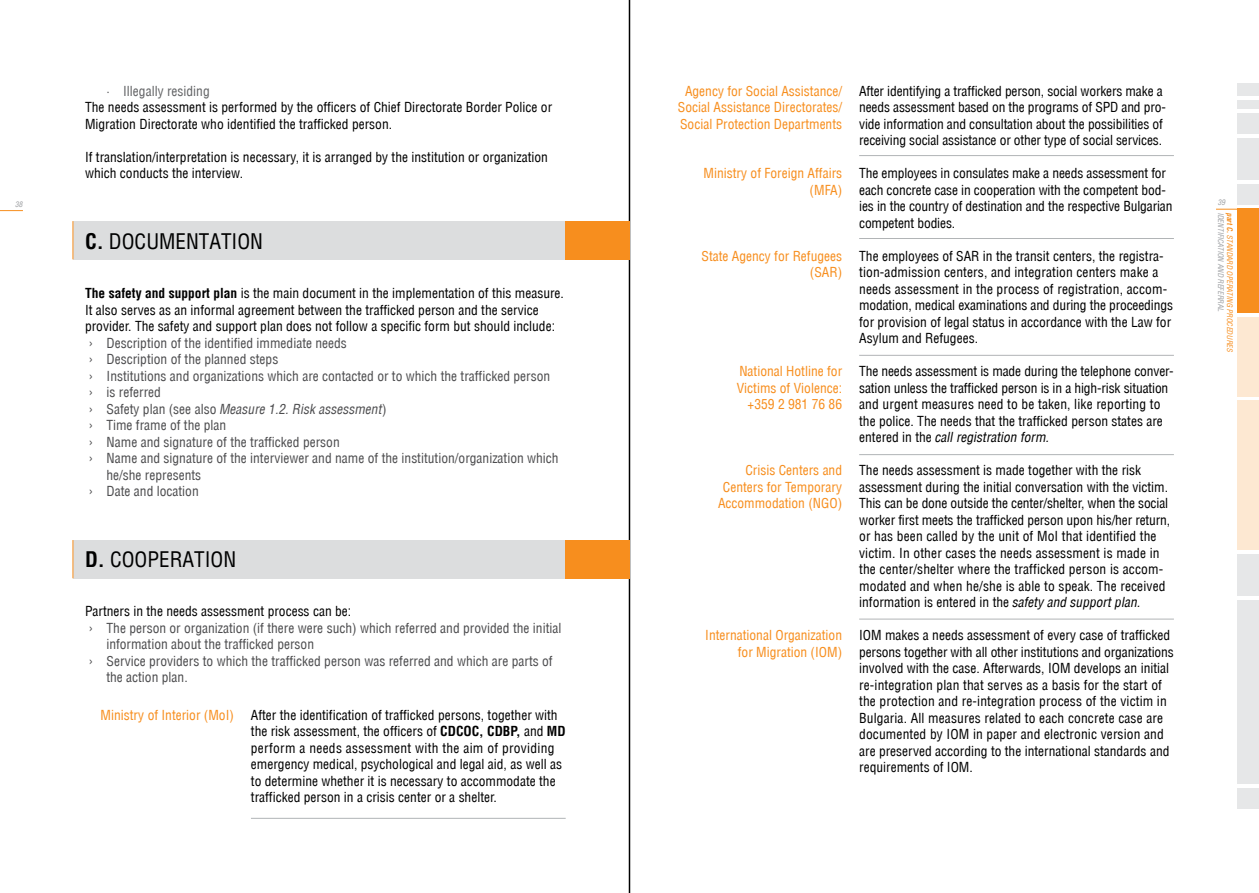
<style>
.page{position:relative;width:1259px;height:893px;background:#fff}
.page>*{position:absolute;margin:0;border:0;box-sizing:border-box;transform-origin:0 0}
.t1{font:21px "AG Letterica Condensed";color:#000}
.t2{font:13.5px/16.5px "AG Letterica Condensed";color:#000}
.t3{font:13.5px "AG Letterica Condensed";color:#4d4d4f}
.t4{font:13.5px/16.5px "AG Letterica Condensed";color:#f78e1e;text-align:right}
.t5{font:italic 13.5px "AG Letterica Condensed";color:#4d4d4f}
.t6{font:13.5px "AG Letterica Condensed";color:#636466}
.t7{font:italic 7.5px/9px "AG Letterica Condensed";color:#f78e1e}
.t8{font:italic 7.5px "AG Letterica Condensed";color:#9d9fa2}
.s1{font-style:italic}
.s2{font-weight:700}
.s3{color:#9d9fa2}
.s4{font-style:normal}
</style>
<div class="page">
<hr style="left:629px;top:0;width:1px;height:893px;background:#000">
<div style="left:1237px;top:83px;width:22px;height:13px;background:#e6e7e8"></div>
<div style="left:1237px;top:100px;width:22px;height:8px;background:#e6e7e8"></div>
<div style="left:1237px;top:113px;width:22px;height:21px;background:#e6e7e8"></div>
<div style="left:1237px;top:138px;width:22px;height:41px;background:#e6e7e8"></div>
<div style="left:1237px;top:184px;width:22px;height:20px;background:#e6e7e8"></div>
<div style="left:1237px;top:555px;width:22px;height:41px;background:#e6e7e8"></div>
<div style="left:1237px;top:788px;width:22px;height:21px;background:#e6e7e8"></div>
<div style="left:1237px;top:600px;width:22px;height:184px;background:#e6e7e8"></div>
<div style="left:1237px;top:317px;width:22px;height:79px;background:#fde8d2"></div>
<div style="left:1237px;top:400px;width:22px;height:150px;background:#fde8d2"></div>
<div style="left:73px;top:221px;width:522px;height:38px;background:#dcddde"></div>
<div style="left:565px;top:221px;width:64px;height:38px;background:#f78e1e"></div>
<hr style="left:73px;top:221px;width:1px;height:38px;background:#f78e1e">
<div style="left:73px;top:540px;width:522px;height:38px;background:#dcddde"></div>
<div style="left:565px;top:540px;width:64px;height:38px;background:#f78e1e"></div>
<hr style="left:73px;top:540px;width:1px;height:38px;background:#f78e1e">
<svg style="left:1216px;top:209px;width:21px;height:1px"></svg>
<div style="left:1237px;top:209px;width:22px;height:104px;background:#f78e1e"></div>
<svg style="left:0;top:210px;width:23px;height:1px"></svg>
<hr style="left:251px;top:818px;width:315px;height:1px;background:#b1b4b6">
<hr style="left:859px;top:155px;width:315px;height:1px;background:#b1b4b6">
<hr style="left:859px;top:238px;width:315px;height:1px;background:#b1b4b6">
<hr style="left:859px;top:355px;width:315px;height:1px;background:#b1b4b6">
<hr style="left:859px;top:454px;width:315px;height:1px;background:#b1b4b6">
<hr style="left:859px;top:619px;width:315px;height:1px;background:#b1b4b6">
<p class="t4" style="left:678px;top:82px;width:166px;text-align:center">Agency for Social Assistance/<br>Social Assistance Directorates/<br>Social Protection Departments</p>
<p class="t4" style="left:703px;top:165px;width:140px">Ministry of Foreign Affairs (MFA)</p>
<p class="t2" style="left:859px;top:83px;width:308px">After identifying a trafficked person, social workers make a needs assessment based on the programs of SPD and pro&shy;vide information and consultation about the possibilities of receiving social assistance or other type of social services.</p>
<p class="t2" style="left:859px;top:165px;width:315px">The employees in consulates make a needs assessment for each concrete case in cooperation with the competent bod&shy;ies in the country of destination and the respective Bulgarian competent bodies.</p>
<p class="t2" style="left:859px;top:248px;width:315px">The employees of SAR in the transit centers, the registra&shy;tion-admission centers, and integration centers make a needs assessment in the process of registration, accom&shy;modation, medical examinations and during the proceedings for provision of legal status in accordance with the Law for Asylum and Refugees.</p>
<p class="t2" style="left:859px;top:363px;width:316px">The needs assessment is made during the telephone conver&shy;sation unless the trafficked person is in a high-risk situation and urgent measures need to be taken, like reporting to the police. The needs that the trafficked person states are entered in the <span class="s1">call registration form.</span></p>
<p class="t2" style="left:859px;top:462px;width:312px">The needs assessment is made together with the risk assessment during the initial conversation with the victim.<br>This can be done outside the center/shelter, when the social worker first meets the trafficked person upon his/her return, or has been called by the unit of MoI that identified the victim. In other cases the needs assessment is made in the center/shelter where the trafficked person is accom&shy;modated and when he/she is able to speak. The received information is entered in the <span class="s1">safety and support plan.</span></p>
<p class="t2" style="left:859px;top:627px;width:316px">IOM makes a needs assessment of every case of trafficked persons together with all other institutions and organizations involved with the case. Afterwards, IOM develops an initial re-integration plan that serves as a basis for the start of the protection and re-integration process of the victim in Bulgaria. All measures related to each concrete case are documented by IOM in paper and electronic version and are preserved according to the international standards and requirements of IOM.</p>
<p class="t6" style="left:106px;top:83px;width:105px">· Illegally residing</p>
<p class="t2" style="left:85px;top:99px;width:468px">The needs assessment is performed by the officers of Chief Directorate Border Police or<br>Migration Directorate who identified the trafficked person.</p>
<p class="t2" style="left:85px;top:149px;width:464px">If translation/interpretation is necessary, it is arranged by the institution or organization which conducts the interview.</p>
<p class="t8" style="left:16px;top:200px;width:9px">38</p>
<p class="t8" style="left:1218px;top:198px;width:9px">39</p>
<p class="t7" style="left:1234px;top:213px;width:141px;rotate:90deg"><span class="s2">part C.</span> STANDARD OPERATING PROCEDURES<br><span class="s3">IDENTIFICATION AND REFERRAL</span></p>
<h1 class="t1" style="left:85px;top:229px;width:179px"><span class="s2">C.</span> DOCUMENTATION</h1>
<p class="t2" style="left:85px;top:285px;width:480px"><span class="s2">The safety and support plan</span> is the main document in the implementation of this measure.<br>It also serves as an informal agreement between the trafficked person and the service provider. The safety and support plan does not follow a specific form but should include:</p>
<p class="t3" style="left:89px;top:335px;width:259px">› Description of the identified immediate needs</p>
<p class="t3" style="left:89px;top:351px;width:190px">› Description of the planned steps</p>
<p class="t3" style="left:89px;top:368px;width:462px">› Institutions and organizations which are contacted or to which the trafficked person</p>
<p class="t3" style="left:89px;top:384px;width:73px">› is referred</p>
<p class="t5" style="left:89px;top:401px;width:299px"><span class="s4">› Safety plan (see also</span> Measure 1.2. Risk assessment<span class="s4">)</span></p>
<p class="t3" style="left:89px;top:417px;width:138px">› Time frame of the plan</p>
<p class="t3" style="left:89px;top:434px;width:252px">› Name and signature of the trafficked person</p>
<p class="t3" style="left:89px;top:450px;width:471px">› Name and signature of the interviewer and name of the institution/organization which</p>
<p class="t3" style="left:106px;top:467px;width:96px">he/she represents</p>
<p class="t3" style="left:89px;top:483px;width:111px">› Date and location</p>
<p class="t4" style="left:701px;top:247px;width:142px">State Agency for Refugees (SAR)</p>
<p class="t4" style="left:737px;top:363px;width:107px">National Hotline for<br>Victims of Violence: +359 2 981 76 86</p>
<p class="t4" style="left:718px;top:462px;width:126px">Crisis Centers and<br>Centers for Temporary<br>Accommodation (NGO)</p>
<h1 class="t1" style="left:85px;top:547px;width:153px"><span class="s2">D.</span> COOPERATION</h1>
<p class="t2" style="left:85px;top:603px;width:268px">Partners in the needs assessment process can be:</p>
<p class="t3" style="left:89px;top:620px;width:473px">› The person or organization (if there were such) which referred and provided the initial</p>
<p class="t3" style="left:106px;top:636px;width:209px">information about the trafficked person</p>
<p class="t3" style="left:89px;top:653px;width:465px">› Service providers to which the trafficked person was referred and which are parts of</p>
<p class="t3" style="left:106px;top:669px;width:83px">the action plan.</p>
<p class="t2" style="left:251px;top:707px;width:316px">After the identification of trafficked persons, together with the risk assessment, the officers of <span class="s2">CDCOC, CDBP,</span> and <span class="s2">MD </span>perform a needs assessment with the aim of providing emergency medical, psychological and legal aid, as well as to determine whether it is necessary to accommodate the trafficked person in a crisis center or a shelter.</p>
<p class="t4" style="left:705px;top:627px;width:138px">International Organization for Migration (IOM)</p>
<p class="t4" style="left:101px;top:707px;width:135px">Ministry of Interior (MoI)</p>
</div>
